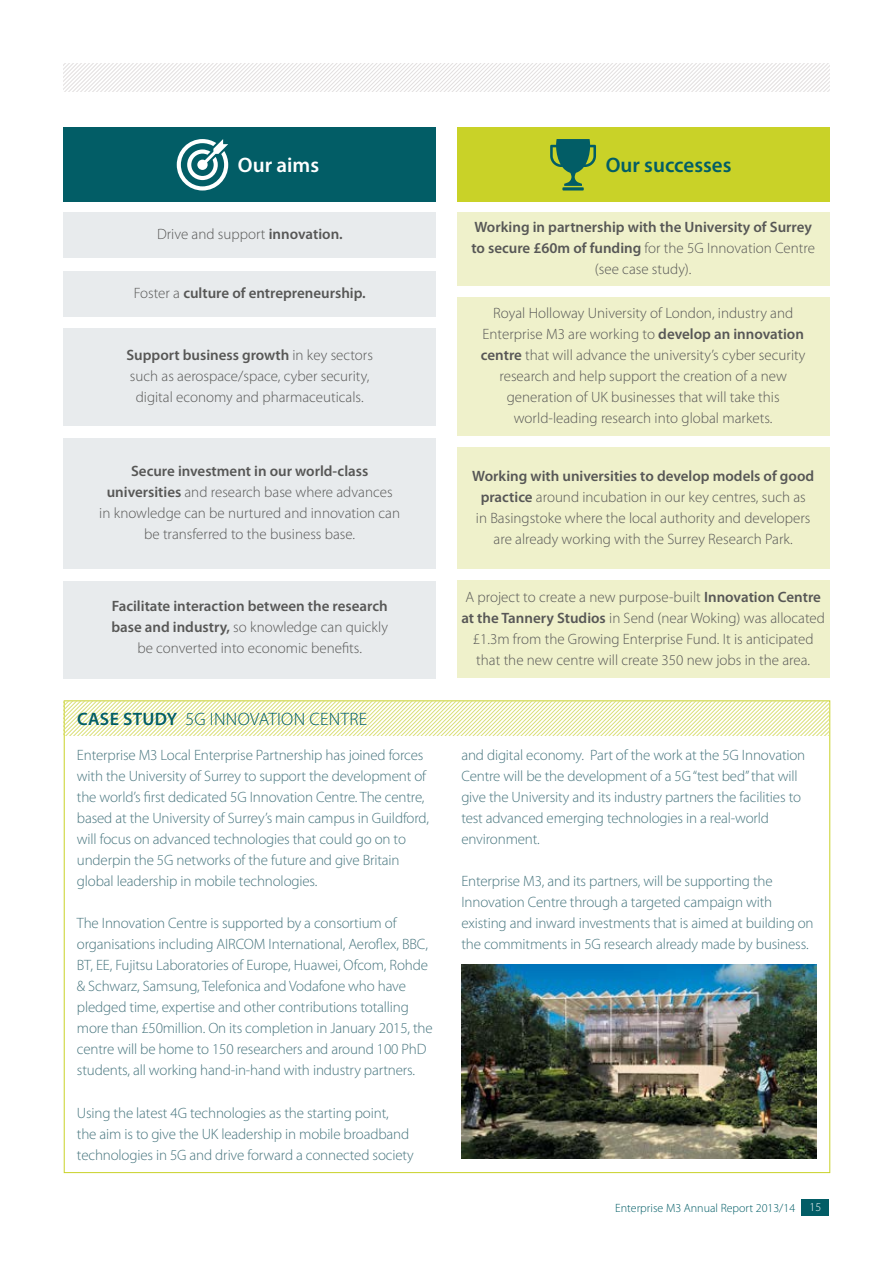
<style>
.page{position:relative;width:893px;height:1263px;background:#fff}
.page>*{position:absolute;margin:0;border:0;box-sizing:border-box;transform-origin:0 0}
.t1{font:600 21px "Myriad Pro";color:#025d66}
.t2{font:600 21px "Myriad Pro";color:#fff}
.t3{font:300 18px "Myriad Pro";letter-spacing:.02em;color:#025d66}
.t4{font:300 15px/21px "Myriad Pro";letter-spacing:-.01em;color:#47757e}
.t5{font:300 15px/21px "Myriad Pro";color:#575756;text-align:center}
.t6{font:600 15px/21px "Myriad Pro";color:#575756;text-align:center}
.t7{font:300 12px "Myriad Pro";color:#025d66}
.s1{font-weight:600}
.s2{font-weight:300}
.s3{color:#fff}
</style>
<div class="page">
<div style="left:802px;top:1199px;width:27px;height:16px;background:#025d66"></div>
<svg style="left:64px;top:700px;width:765px;height:36px"></svg>
<img style="left:461px;top:964px;width:355px;height:194px">
<svg style="left:64px;top:64px;width:765px;height:27px"></svg>
<div style="left:64px;top:212px;width:372px;height:46px;background:#e8ebed"></div>
<div style="left:64px;top:271px;width:372px;height:46px;background:#e8ebed"></div>
<div style="left:64px;top:329px;width:372px;height:97px;background:#e8ebed"></div>
<div style="left:457px;top:212px;width:372px;height:74px;background:#eff1cb"></div>
<div style="left:64px;top:581px;width:372px;height:97px;background:#e8ebed"></div>
<div style="left:64px;top:439px;width:372px;height:130px;background:#e8ebed"></div>
<div style="left:457px;top:581px;width:372px;height:97px;background:#eff1cb"></div>
<div style="left:457px;top:297px;width:372px;height:138px;background:#eff1cb"></div>
<div style="left:457px;top:447px;width:372px;height:122px;background:#eff1cb"></div>
<div style="left:64px;top:128px;width:372px;height:74px;background:#025d66"></div>
<div style="left:457px;top:128px;width:372px;height:74px;background:#c9d228"></div>
<hr style="left:562px;top:187px;width:22px;height:3px;background:#025d66">
<svg style="left:550px;top:139px;width:46px;height:47px"></svg>
<div style="left:560px;top:141px;width:25px;height:25px;background:#025d66;border-radius:50%"></div>
<svg style="left:177px;top:139px;width:51px;height:51px"></svg>
<h1 class="t2" style="left:238px;top:152px;width:83px">Our aims</h1>
<h1 class="t1" style="left:606px;top:152px;width:127px">Our successes</h1>
<p class="t5" style="left:157px;top:223px;width:187px">Drive and support <span class="s1">innovation.</span></p>
<p class="t6" style="left:134px;top:282px;width:233px"><span class="s2">Foster a</span> culture of entrepreneurship.</p>
<p class="t5" style="left:126px;top:345px;width:248px"><span class="s1">Support business growth</span> in key sectors such as aerospace/space, cyber security, digital economy and pharmaceuticals.</p>
<p class="t5" style="left:99px;top:460px;width:302px"><span class="s1">Secure investment in our world-class universities</span> and research base where advances<br>in knowledge can be nurtured and innovation can be transferred to the business base.</p>
<p class="t6" style="left:111px;top:595px;width:278px">Facilitate interaction between the research base and industry, <span class="s2">so knowledge can quickly be converted into economic benefits.</span></p>
<p class="t3" style="left:77px;top:708px;width:292px"><span class="s1">CASE STUDY</span> 5G INNOVATION CENTRE</p>
<p class="t4" style="left:77px;top:745px;width:354px">Enterprise M3 Local Enterprise Partnership has joined forces with the University of Surrey to support the development of the world’s first dedicated 5G Innovation Centre. The centre, based at the University of Surrey’s main campus in Guildford, will focus on advanced technologies that could go on to underpin the 5G networks of the future and give Britain global leadership in mobile technologies.</p>
<p class="t4" style="left:77px;top:913px;width:357px">The Innovation Centre is supported by a consortium of organisations including AIRCOM International, Aeroflex, BBC, BT, EE, Fujitsu Laboratories of Europe, Huawei, Ofcom, Rohde &amp; Schwarz, Samsung, Telefonica and Vodafone who have pledged time, expertise and other contributions totalling more than £50million. On its completion in January 2015, the centre will be home to 150 researchers and around 100 PhD students, all working hand-in-hand with industry partners.</p>
<p class="t4" style="left:77px;top:1102px;width:338px">Using the latest 4G technologies as the starting point,<br>the aim is to give the UK leadership in mobile broadband technologies in 5G and drive forward a connected society</p>
<p class="t6" style="left:471px;top:216px;width:345px">Working in partnership with the University of Surrey to secure £60m of funding <span class="s2">for the 5G Innovation Centre (see case study).</span></p>
<p class="t5" style="left:481px;top:303px;width:326px">Royal Holloway University of London, industry and Enterprise M3 are working to <span class="s1">develop an innovation centre</span> that will advance the university’s cyber security research and help support the creation of a new generation of UK businesses that will take this world-leading research into global markets.</p>
<p class="t5" style="left:472px;top:466px;width:343px"><span class="s1">Working with universities to develop models of good practice</span> around incubation in our key centres, such as<br>in Basingstoke where the local authority and developers are already working with the Surrey Research Park.</p>
<p class="t5" style="left:461px;top:587px;width:365px">A project to create a new purpose-built <span class="s1">Innovation Centre at the Tannery Studios</span> in Send (near Woking) was allocated £1.3m from the Growing Enterprise Fund. It is anticipated that the new centre will create 350 new jobs in the area.</p>
<p class="t4" style="left:461px;top:745px;width:345px">and digital economy. Part of the work at the 5G Innovation Centre will be the development of a 5G “test bed” that will give the University and its industry partners the facilities to test advanced emerging technologies in a real-world environment.</p>
<p class="t4" style="left:461px;top:871px;width:354px">Enterprise M3, and its partners, will be supporting the Innovation Centre through a targeted campaign with existing and inward investments that is aimed at building on the commitments in 5G research already made by business.</p>
<p class="t7" style="left:615px;top:1200px;width:208px">Enterprise M3 Annual Report 2013/14 <span class="s3">15</span></p>
</div>
